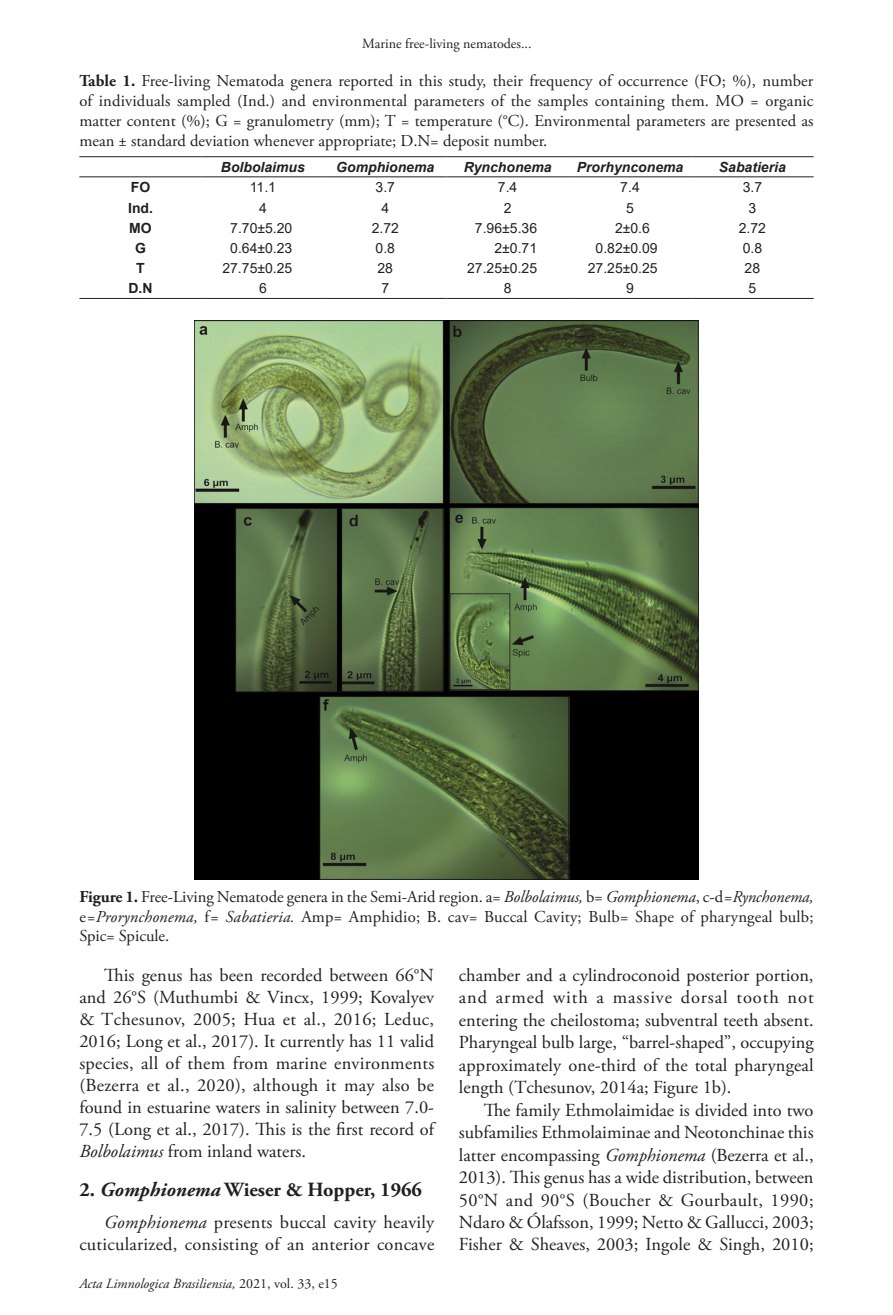
<style>
.page{position:relative;width:893px;height:1315px;background:#fff}
.page>*{position:absolute;margin:0;border:0;box-sizing:border-box;transform-origin:0 0}
.Heading1{font:700 20.12px "Adobe Garamond Pro";color:#231f20}
.Paragraph{font:18.38px/22.4px "Adobe Garamond Pro";letter-spacing:.005em;color:#231f20;text-align:justify}
.TableTitle{font:16.62px/19.9px "Adobe Garamond Pro";color:#231f20;text-align:justify}
.FigureCaption{font:16.62px/19.9px "Adobe Garamond Pro";letter-spacing:.01em;color:#231f20;text-align:justify}
.TableBody{font:14px "Arial";color:#231f20}
.TableHead{font:italic 700 14px "Arial";color:#231f20}
.t1{font:italic 14px "Adobe Garamond Pro";color:#231f20}
.t2{font:14px "Adobe Garamond Pro";color:#231f20}
.TableBody-2{font:700 14px "Arial";color:#231f20}
.s1{font-weight:700}
.s2{font-style:italic}
.s3{font-style:normal}
</style>
<div class="page">
<hr style="left:79px;top:156px;width:123px;height:1px;background:#231f20">
<hr style="left:202px;top:156px;width:122px;height:1px;background:#231f20">
<hr style="left:324px;top:156px;width:122px;height:1px;background:#231f20">
<hr style="left:446px;top:156px;width:123px;height:1px;background:#231f20">
<hr style="left:569px;top:156px;width:122px;height:1px;background:#231f20">
<hr style="left:691px;top:156px;width:123px;height:1px;background:#231f20">
<hr style="left:79px;top:176px;width:123px;height:1px;background:#231f20">
<hr style="left:202px;top:176px;width:122px;height:1px;background:#231f20">
<hr style="left:324px;top:176px;width:122px;height:1px;background:#231f20">
<hr style="left:446px;top:176px;width:123px;height:1px;background:#231f20">
<hr style="left:569px;top:176px;width:122px;height:1px;background:#231f20">
<hr style="left:691px;top:176px;width:123px;height:1px;background:#231f20">
<hr style="left:79px;top:298px;width:123px;height:1px;background:#231f20">
<hr style="left:202px;top:298px;width:122px;height:1px;background:#231f20">
<hr style="left:324px;top:298px;width:122px;height:1px;background:#231f20">
<hr style="left:446px;top:298px;width:123px;height:1px;background:#231f20">
<hr style="left:569px;top:298px;width:122px;height:1px;background:#231f20">
<hr style="left:691px;top:298px;width:123px;height:1px;background:#231f20">
<img style="left:194px;top:320px;width:505px;height:559px">
<p class="t2" style="left:362px;top:35px;width:171px">Marine free-living nematodes...</p>
<p class="TableTitle" style="left:79px;top:72px;width:736px"><span class="s1">Table 1.</span> Free-living Nematoda genera reported in this study, their frequency of occurrence (FO; %), number of individuals sampled (Ind.) and environmental parameters of the samples containing them. MO = organic matter content (%); G = granulometry (mm); T = temperature (°C). Environmental parameters are presented as mean ± standard deviation whenever appropriate; D.N= deposit number.</p>
<p class="TableHead" style="left:221px;top:158px;width:86px">Bolbolaimus</p>
<p class="TableHead" style="left:336px;top:158px;width:100px">Gomphionema</p>
<p class="TableHead" style="left:464px;top:158px;width:89px">Rynchonema</p>
<p class="TableHead" style="left:577px;top:158px;width:108px">Prorhynconema</p>
<p class="TableHead" style="left:719px;top:158px;width:68px">Sabatieria</p>
<p class="TableBody-2" style="left:131px;top:178px;width:21px">FO</p>
<p class="TableBody" style="left:250px;top:178px;width:28px">11.1</p>
<p class="TableBody" style="left:376px;top:178px;width:21px">3.7</p>
<p class="TableBody" style="left:498px;top:178px;width:21px">7.4</p>
<p class="TableBody" style="left:620px;top:178px;width:21px">7.4</p>
<p class="TableBody" style="left:743px;top:178px;width:21px">3.7</p>
<p class="TableBody-2" style="left:128px;top:198px;width:26px">Ind.</p>
<p class="TableBody" style="left:259px;top:198px;width:9px">4</p>
<p class="TableBody" style="left:381px;top:198px;width:9px">4</p>
<p class="TableBody" style="left:504px;top:198px;width:9px">2</p>
<p class="TableBody" style="left:626px;top:198px;width:9px">5</p>
<p class="TableBody" style="left:748px;top:198px;width:9px">3</p>
<p class="TableBody-2" style="left:129px;top:218px;width:24px">MO</p>
<p class="TableBody" style="left:230px;top:218px;width:64px">7.70±5.20</p>
<p class="TableBody" style="left:372px;top:218px;width:29px">2.72</p>
<p class="TableBody" style="left:475px;top:218px;width:64px">7.96±5.36</p>
<p class="TableBody" style="left:615px;top:218px;width:36px">2±0.6</p>
<p class="TableBody" style="left:739px;top:218px;width:29px">2.72</p>
<p class="TableBody-2" style="left:135px;top:238px;width:12px">G</p>
<p class="TableBody" style="left:230px;top:238px;width:64px">0.64±0.23</p>
<p class="TableBody" style="left:376px;top:238px;width:21px">0.8</p>
<p class="TableBody" style="left:494px;top:238px;width:44px">2±0.71</p>
<p class="TableBody" style="left:596px;top:238px;width:64px">0.82±0.09</p>
<p class="TableBody" style="left:743px;top:238px;width:21px">0.8</p>
<p class="TableBody-2" style="left:136px;top:258px;width:10px">T</p>
<p class="TableBody" style="left:222px;top:258px;width:71px">27.75±0.25</p>
<p class="TableBody" style="left:377px;top:258px;width:17px">28</p>
<p class="TableBody" style="left:467px;top:258px;width:71px">27.25±0.25</p>
<p class="TableBody" style="left:588px;top:258px;width:71px">27.25±0.25</p>
<p class="TableBody" style="left:745px;top:258px;width:17px">28</p>
<p class="TableBody-2" style="left:128px;top:278px;width:26px">D.N</p>
<p class="TableBody" style="left:259px;top:278px;width:9px">6</p>
<p class="TableBody" style="left:381px;top:278px;width:9px">7</p>
<p class="TableBody" style="left:504px;top:278px;width:9px">8</p>
<p class="TableBody" style="left:626px;top:278px;width:9px">9</p>
<p class="TableBody" style="left:748px;top:278px;width:9px">5</p>
<p class="FigureCaption" style="left:79px;top:887px;width:736px"><span class="s1">Figure 1.</span> Free-Living Nematode genera in the Semi-Arid region. a= <span class="s2">Bolbolaimus,</span> b= <span class="s2">Gomphionema</span>, c-d<span class="s2">=Rynchonema, </span>e<span class="s2">=Prorynchonema,</span> f<span class="s2">= Sabatieria.</span> Amp= Amphidio; B. cav= Buccal Cavity; Bulb= Shape of pharyngeal bulb; Spic= Spicule.</p>
<p class="Paragraph" style="left:79px;top:964px;width:356px;text-indent:25px">This genus has been recorded between 66°N and 26°S (Muthumbi &amp; Vincx, 1999; Kovalyev &amp; Tchesunov, 2005; Hua et al., 2016; Leduc, 2016; Long et al., 2017). It currently has 11 valid species, all of them from marine environments (Bezerra et al., 2020), although it may also be found in estuarine waters in salinity between 7.0- 7.5 (Long et al., 2017). This is the first record of <span class="s2">Bolbolaimus</span> from inland waters.</p>
<p class="Heading1" style="left:79px;top:1178px;width:344px">2. <span class="s2">Gomphionema</span> Wieser &amp; Hopper, 1966</p>
<p class="Paragraph" style="left:79px;top:1212px;width:356px;text-align:right"><span class="s2">Gomphionema</span> presents buccal cavity heavily cuticularized, consisting of an anterior concave</p>
<p class="t1" style="left:79px;top:1275px;width:260px">Acta Limnologica Brasiliensia, <span class="s3">2021, vol. 33, e15</span></p>
<p class="Paragraph" style="left:459px;top:964px;width:356px">chamber and a cylindroconoid posterior portion, and armed with a massive dorsal tooth not entering the cheilostoma; subventral teeth absent.<br>Pharyngeal bulb large, “barrel-shaped”, occupying approximately one-third of the total pharyngeal length (Tchesunov, 2014a; Figure 1b).</p>
<p class="Paragraph" style="left:459px;top:1099px;width:356px;text-indent:25px">The family Ethmolaimidae is divided into two subfamilies Ethmolaiminae and Neotonchinae this latter encompassing <span class="s2">Gomphionema</span> (Bezerra et al., 2013). This genus has a wide distribution, between 50°N and 90°S (Boucher &amp; Gourbault, 1990; Ndaro &amp; Ólafsson, 1999; Netto &amp; Gallucci, 2003; Fisher &amp; Sheaves, 2003; Ingole &amp; Singh, 2010;</p>
</div>
